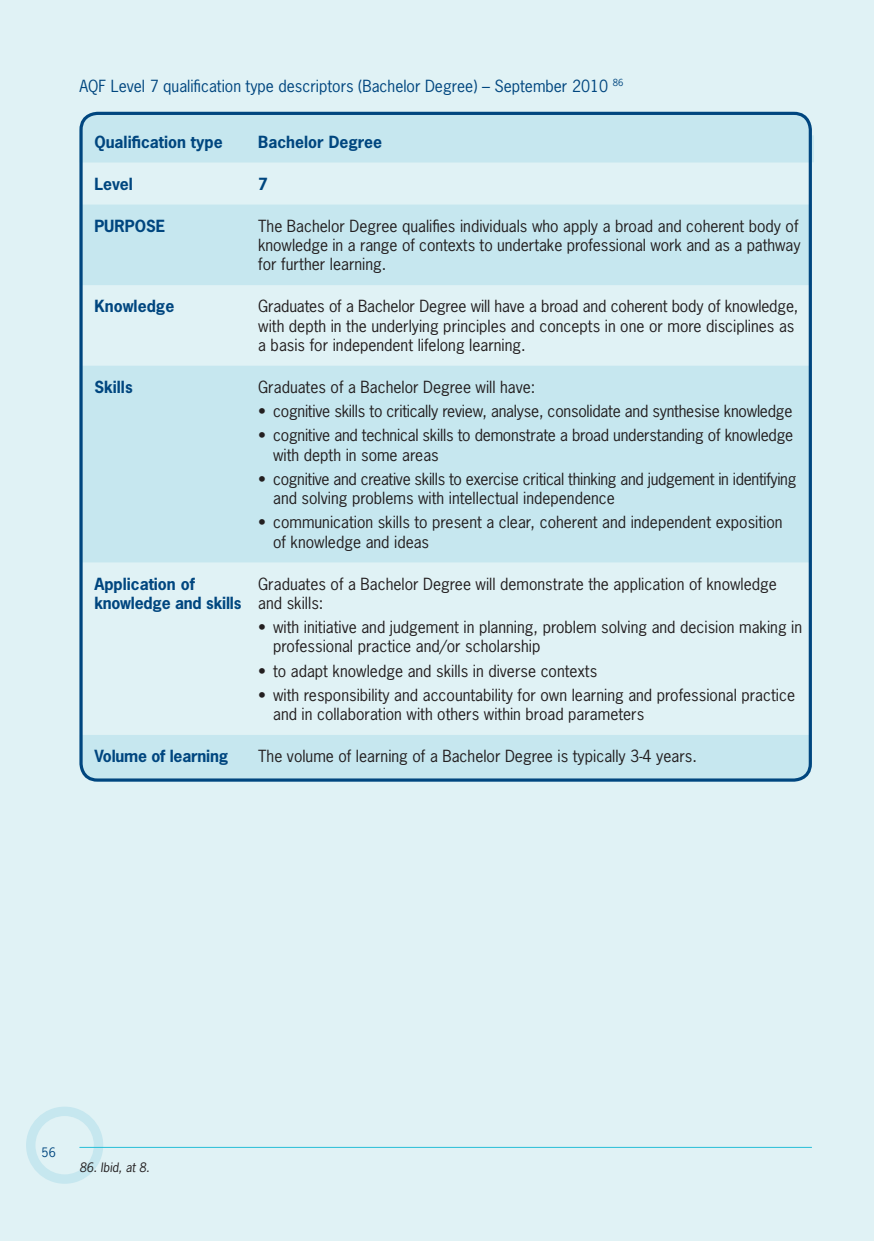
<style>
.page{position:relative;width:874px;height:1241px;background:#fff}
.page>*{position:absolute;margin:0;border:0;box-sizing:border-box;transform-origin:0 0}
.t1{font:15.75px/19.2px "News Gothic Std";color:#231f20}
.t2{font:15.75px/19.2px "News Gothic Std";letter-spacing:-.02em;color:#231f20}
.t3{font:700 15.75px/19.2px "News Gothic Std";color:#00467f}
.t4{font:15.75px "News Gothic Std";color:#00467f}
.t5{font:italic 12.25px "News Gothic Std";color:#231f20}
.t6{font:12.25px "News Gothic Std";color:#00467f}
</style>
<div class="page">
<div style="left:0;top:0;width:873px;height:1240px;background:#e0f2f5"></div>
<svg style="left:26px;top:1107px;width:77px;height:76px"></svg>
<div style="left:79px;top:112px;width:732px;height:669px;background:#c6e7ef;border-radius:18px"></div>
<svg style="left:83px;top:162px;width:729px;height:572px;fill:#e0f2f5"></svg>
<div style="left:79px;top:112px;width:732px;height:669px;border:3px solid #00467f;border-radius:16px"></div>
<hr style="left:79px;top:1146px;width:732px;height:1px;background:#27bed8">
<p class="t4" style="left:79px;top:79px;width:545px">AQF Level 7 qualification type descriptors (Bachelor Degree) – September 2010 <sup>86</sup></p>
<p class="t3" style="left:94px;top:133px;width:130px">Qualification type</p>
<p class="t3" style="left:258px;top:133px;width:125px">Bachelor Degree</p>
<p class="t3" style="left:94px;top:175px;width:40px">Level</p>
<p class="t3" style="left:258px;top:175px;width:11px">7</p>
<p class="t3" style="left:94px;top:217px;width:72px">PURPOSE</p>
<p class="t1" style="left:258px;top:217px;width:543px">The Bachelor Degree qualifies individuals who apply a broad and coherent body of knowledge in a range of contexts to undertake professional work and as a pathway for further learning.</p>
<p class="t3" style="left:94px;top:298px;width:81px">Knowledge</p>
<p class="t1" style="left:258px;top:298px;width:541px">Graduates of a Bachelor Degree will have a broad and coherent body of knowledge, with depth in the underlying principles and concepts in one or more disciplines as a basis for independent lifelong learning.</p>
<p class="t3" style="left:94px;top:378px;width:40px">Skills</p>
<p class="t1" style="left:258px;top:378px;width:278px">Graduates of a Bachelor Degree will have:</p>
<p class="t1" style="left:258px;top:402px;width:535px">• cognitive skills to critically review, analyse, consolidate and synthesise knowledge</p>
<p class="t1" style="left:273px;top:427px;width:521px;text-indent:-15px">• cognitive and technical skills to demonstrate a broad understanding of knowledge with depth in some areas</p>
<p class="t2" style="left:273px;top:470px;width:524px;text-indent:-15px">• cognitive and creative skills to exercise critical thinking and judgement in identifying and solving problems with intellectual independence</p>
<p class="t1" style="left:273px;top:514px;width:510px;text-indent:-15px">• communication skills to present a clear, coherent and independent exposition of knowledge and ideas</p>
<p class="t3" style="left:94px;top:575px;width:148px">Application of knowledge and skills</p>
<p class="t1" style="left:258px;top:575px;width:520px">Graduates of a Bachelor Degree will demonstrate the application of knowledge and skills:</p>
<p class="t1" style="left:273px;top:618px;width:530px;text-indent:-15px">• with initiative and judgement in planning, problem solving and decision making in professional practice and/or scholarship</p>
<p class="t1" style="left:258px;top:662px;width:340px">• to adapt knowledge and skills in diverse contexts</p>
<p class="t1" style="left:273px;top:686px;width:523px;text-indent:-15px">• with responsibility and accountability for own learning and professional practice and in collaboration with others within broad parameters</p>
<p class="t3" style="left:94px;top:747px;width:135px">Volume of learning</p>
<p class="t1" style="left:258px;top:747px;width:440px">The volume of learning of a Bachelor Degree is typically 3-4 years.</p>
<p class="t6" style="left:42px;top:1146px;width:16px">56</p>
<p class="t5" style="left:79px;top:1161px;width:72px">86. Ibid, at 8.</p>
</div>
